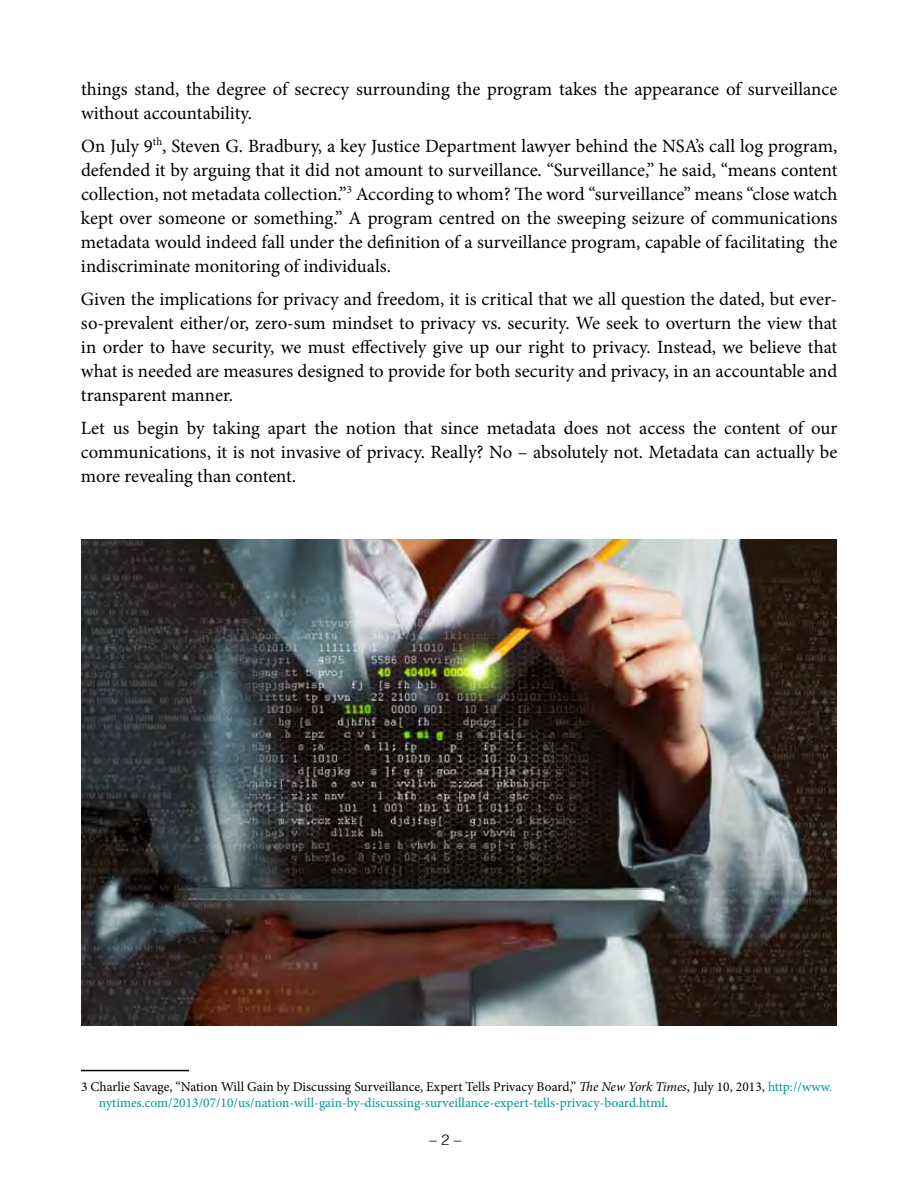
<style>
.page{position:relative;width:918px;height:1188px;background:#fff}
.page>*{position:absolute;margin:0;border:0;box-sizing:border-box;transform-origin:0 0}
.t1{font:18.75px/24px "Minion Pro";color:#000;text-align:justify}
.t2{font:300 15px "Helvetica LT";color:#000}
.t3{font:13.5px/16.2px "Minion Pro";color:#00958f}
.s1{color:#000}
.s2{font-style:italic;color:#000}
</style>
<div class="page">
<hr style="left:81px;top:1070px;width:108px;height:1px;background:#000">
<img style="left:81px;top:540px;width:756px;height:486px">
<p class="t1" style="left:81px;top:77px;width:758px">things stand, the degree of secrecy surrounding the program takes the appearance of surveillance without accountability.</p>
<p class="t1" style="left:81px;top:134px;width:758px">On July 9<sup>th</sup>, Steven G. Bradbury, a key Justice Department lawyer behind the NSA’s call log program, defended it by arguing that it did not amount to surveillance. “Surveillance,” he said, “means content collection, not metadata collection.”<sup>3</sup> According to whom? The word “surveillance” means “close watch kept over someone or something.” A program centred on the sweeping seizure of communications metadata would indeed fall under the definition of a surveillance program, capable of facilitating the indiscriminate monitoring of individuals.</p>
<p class="t1" style="left:81px;top:287px;width:758px">Given the implications for privacy and freedom, it is critical that we all question the dated, but ever&shy;so-prevalent either/or, zero-sum mindset to privacy vs. security. We seek to overturn the view that in order to have security, we must effectively give up our right to privacy. Instead, we believe that what is needed are measures designed to provide for both security and privacy, in an accountable and transparent manner.</p>
<p class="t1" style="left:81px;top:416px;width:758px">Let us begin by taking apart the notion that since metadata does not access the content of our communications, it is not invasive of privacy. Really? No – absolutely not. Metadata can actually be more revealing than content.</p>
<p class="t3" style="left:99px;top:1078px;width:735px;text-indent:-18px"><span class="s1">3 Charlie Savage, “Nation Will Gain by Discussing Surveillance, Expert Tells Privacy Board,”</span> <span class="s2">The New York Times</span><span class="s1">, July 10, 2013,</span> http://www. nytimes.com/2013/07/10/us/nation-will-gain-by-discussing-surveillance-expert-tells-privacy-board.html<span class="s1">.</span></p>
<p class="t2" style="left:430px;top:1130px;width:33px">– 2 –</p>
</div>
